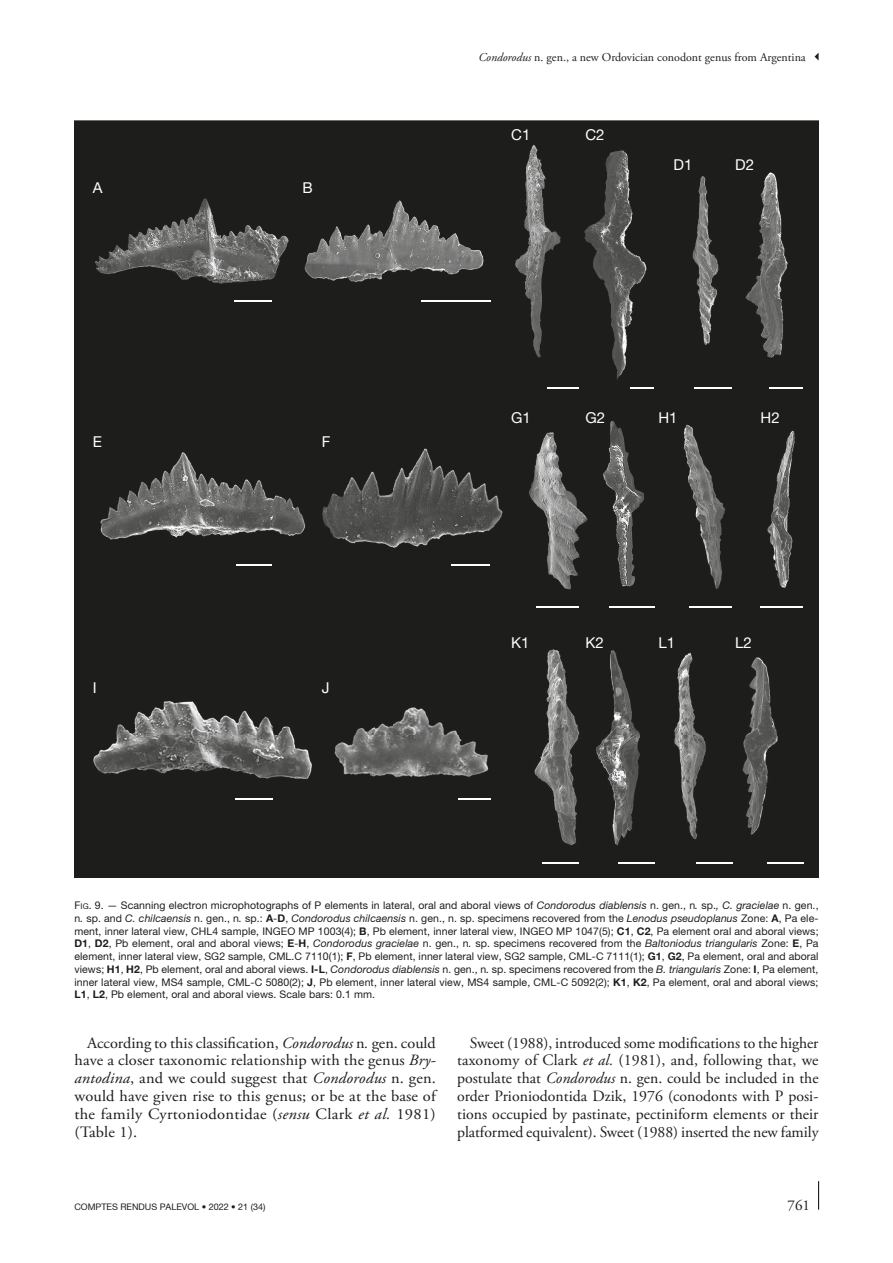
<style>
.page{position:relative;width:893px;height:1263px;background:#fff}
.page>*{position:absolute;margin:0;border:0;box-sizing:border-box;transform-origin:0 0}
.Texte_courant_Suite{font:15.75px/18px "Adobe Garamond Pro";color:#1d1d1b;text-align:justify}
.t1{font:15px "Helvetica Neue";color:#fff}
.t2{font:15px "Adobe Garamond Pro";color:#1d1d1b}
.t3{font:12px "Adobe Garamond Pro";color:#1d1d1b}
.t4{font:10.5px/12.8px "Helvetica Neue";letter-spacing:.01em;color:#1d1d1b;text-align:justify}
.t5{font:9px "Helvetica Neue";color:#1d1d1b}
.s1{font-style:italic}
.s2{font-style:inherit}
.s3{font-size:7.8px}
.s4{font-weight:700}
</style>
<div class="page">
<svg style="left:818px;top:1181px;width:1px;height:29px"></svg>
<svg style="left:815px;top:53px;width:4px;height:8px"></svg>
<img style="left:74px;top:121px;width:745px;height:757px">
<hr style="left:234px;top:300px;width:38px;height:2px;background:#fff">
<svg style="left:630px;top:388px;width:24px;height:1px"></svg>
<hr style="left:694px;top:388px;width:38px;height:1px;background:#fff">
<hr style="left:548px;top:388px;width:31px;height:1px;background:#fff">
<hr style="left:236px;top:564px;width:36px;height:1px;background:#fff">
<hr style="left:452px;top:564px;width:38px;height:1px;background:#fff">
<hr style="left:536px;top:606px;width:43px;height:2px;background:#fff">
<hr style="left:609px;top:606px;width:45px;height:2px;background:#fff">
<hr style="left:690px;top:606px;width:42px;height:2px;background:#fff">
<hr style="left:760px;top:606px;width:43px;height:2px;background:#fff">
<hr style="left:543px;top:862px;width:36px;height:2px;background:#fff">
<hr style="left:618px;top:862px;width:36px;height:2px;background:#fff">
<hr style="left:696px;top:862px;width:36px;height:2px;background:#fff">
<hr style="left:767px;top:862px;width:36px;height:2px;background:#fff">
<hr style="left:235px;top:798px;width:37px;height:1px;background:#fff">
<hr style="left:458px;top:798px;width:32px;height:1px;background:#fff">
<hr style="left:769px;top:388px;width:34px;height:1px;background:#fff">
<hr style="left:421px;top:300px;width:69px;height:2px;background:#fff">
<p class="t3" style="left:478px;top:50px;width:329px"><span class="s1">Condorodus</span> n. gen., a new Ordovician conodont genus from Argentina</p>
<p class="t1" style="left:93px;top:178px;width:11px">A</p>
<p class="t1" style="left:303px;top:178px;width:12px">B</p>
<p class="t1" style="left:93px;top:433px;width:11px">E</p>
<p class="t1" style="left:322px;top:433px;width:10px">F</p>
<p class="t1" style="left:93px;top:679px;width:5px">I</p>
<p class="t1" style="left:322px;top:679px;width:9px">J</p>
<p class="t1" style="left:511px;top:126px;width:21px">C1</p>
<p class="t1" style="left:585px;top:126px;width:21px">C2</p>
<p class="t1" style="left:673px;top:156px;width:20px">D1</p>
<p class="t1" style="left:735px;top:156px;width:20px">D2</p>
<p class="t1" style="left:511px;top:409px;width:21px">G1</p>
<p class="t1" style="left:585px;top:409px;width:21px">G2</p>
<p class="t1" style="left:658px;top:409px;width:21px">H1</p>
<p class="t1" style="left:761px;top:409px;width:21px">H2</p>
<p class="t1" style="left:511px;top:634px;width:20px">K1</p>
<p class="t1" style="left:585px;top:634px;width:20px">K2</p>
<p class="t1" style="left:658px;top:634px;width:18px">L1</p>
<p class="t1" style="left:735px;top:634px;width:18px">L2</p>
<p class="t4" style="left:74px;top:899px;width:746px"><span class="s2">F</span><span class="s3">ig</span><span class="s2">. 9</span>. — Scanning electron microphotographs of P elements in lateral, oral and aboral views of <span class="s1">Condorodus diablensis</span> n. gen., n<span class="s1">.</span> sp.<span class="s1">, C. gracielae</span> n. gen., n<span class="s1">.</span> sp. and <span class="s1">C. chilcaensis</span> n. gen., n<span class="s1">.</span> sp.: <span class="s4">A</span>-<span class="s4">D</span>, <span class="s1">Condorodus chilcaensis</span> n. gen., n. sp. specimens recovered from the <span class="s1">Lenodus pseudoplanus</span> Zone: <span class="s4">A</span>, Pa ele&shy;ment, inner lateral view, CHL4 sample, INGEO MP 1003(4); <span class="s4">B</span>, Pb element, inner lateral view, INGEO MP 1047(5); <span class="s4">C1</span>, <span class="s4">C2</span>, Pa element oral and aboral views; <span class="s4">D1</span>, <span class="s4">D2</span>, Pb element, oral and aboral views; <span class="s4">E</span>-<span class="s4">H</span>, <span class="s1">Condorodus gracielae</span> n. gen., n<span class="s1">.</span> sp. specimens recovered from the <span class="s1">Baltoniodus triangularis</span> Zone: <span class="s4">E</span>, Pa element, inner lateral view, SG2 sample, CML.C 7110(1); <span class="s4">F</span>, Pb element, inner lateral view, SG2 sample, CML-C 7111(1); <span class="s4">G1</span>, <span class="s4">G2</span>, Pa element, oral and aboral views; <span class="s4">H1</span>, <span class="s4">H2</span>, Pb element, oral and aboral views. <span class="s4">I-L</span>, <span class="s1">Condorodus diablensis</span> n. gen., n<span class="s1">.</span> sp. specimens recovered from the <span class="s1">B. triangularis</span> Zone: <span class="s4">I</span>, Pa element, inner lateral view, MS4 sample, CML-C 5080(2); <span class="s4">J</span>, Pb element, inner lateral view, MS4 sample, CML-C 5092(2); <span class="s4">K1</span>, <span class="s4">K2</span>, Pa element, oral and aboral views; <span class="s4">L1</span>, <span class="s4">L2</span>, Pb element, oral and aboral views. Scale bars: 0.1 mm.</p>
<p class="Texte_courant_Suite" style="left:74px;top:1034px;width:363px;text-indent:13px">According to this classification, <span class="s1">Condorodus</span> n<span class="s1">.</span> gen. could have a closer taxonomic relationship with the genus <span class="s1">Bry&shy;antodina</span>, and we could suggest that <span class="s1">Condorodus</span> n. gen. would have given rise to this genus; or be at the base of the family Cyrtoniodontidae (<span class="s1">sensu</span> Clark <span class="s1">et al.</span> 1981) (Table 1).</p>
<p class="Texte_courant_Suite" style="left:457px;top:1034px;width:363px;text-indent:13px">Sweet (1988), introduced some modifications to the higher taxonomy of Clark <span class="s1">et al.</span> (1981), and, following that, we postulate that <span class="s1">Condorodus</span> n. gen. could be included in the order Prioniodontida Dzik, 1976 (conodonts with P posi&shy;tions occupied by pastinate, pectiniform elements or their platformed equivalent). Sweet (1988) inserted the new family</p>
<p class="t5" style="left:74px;top:1201px;width:193px">COMPTES RENDUS PALEVOL • 2022 • 21 (34)</p>
<h2 class="t2" style="left:788px;top:1196px;width:24px">761</h2>
</div>
